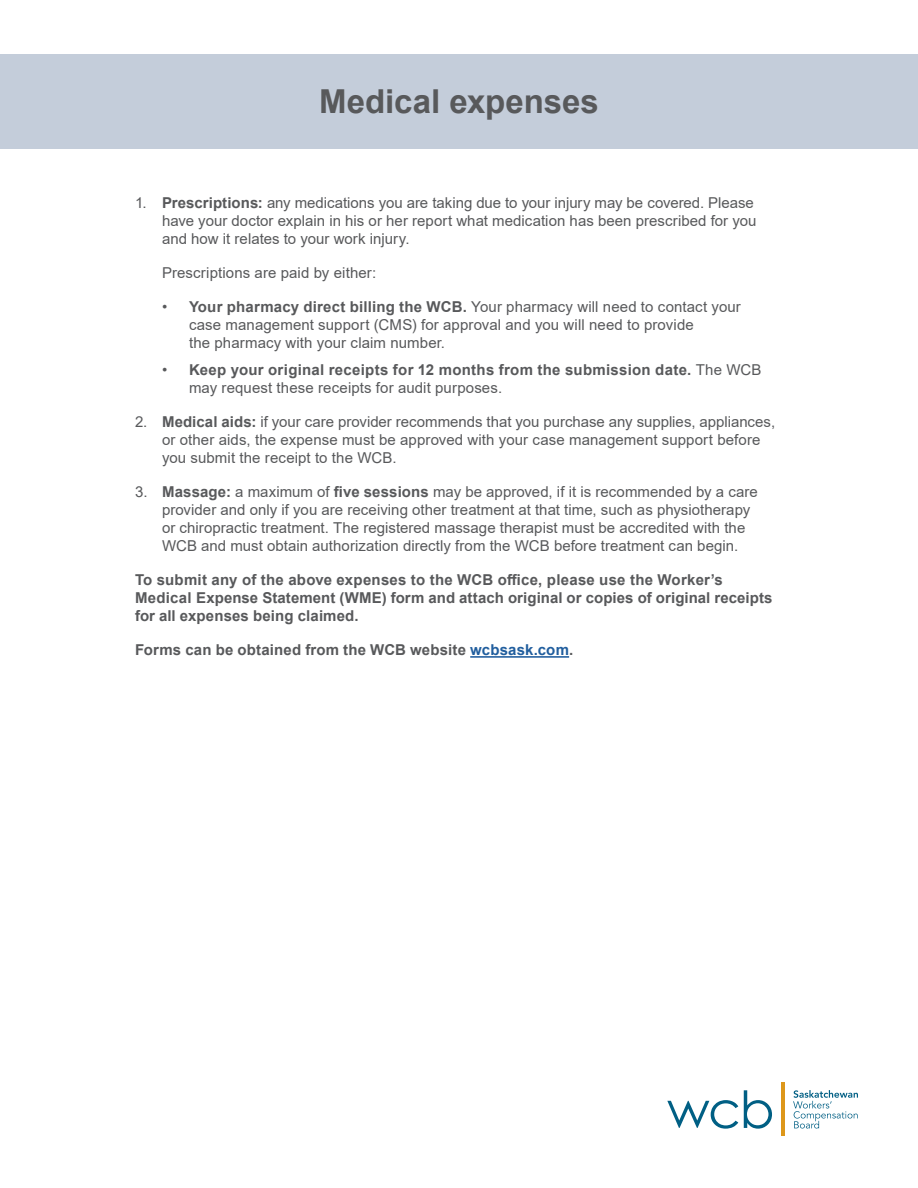
<style>
.page{position:relative;width:918px;height:1188px;background:#fff}
.page>*{position:absolute;margin:0;border:0;box-sizing:border-box;transform-origin:0 0}
.t1{font:700 33px "Arial";letter-spacing:-.005em;color:#58595b}
.Body_Copy{font:15px/18px "Arial";letter-spacing:.005em;color:#58595b}
.Body_Copy-2{font:700 15px/18px "Arial";letter-spacing:.01em;color:#58595b}
.s1{font-weight:700}
.s2{font-weight:400}
.s3{color:#215e9e}
</style>
<div class="page">
<svg style="left:667px;top:1100px;width:71px;height:29px"></svg>
<svg style="left:744px;top:1090px;width:28px;height:39px"></svg>
<svg style="left:793px;top:1090px;width:65px;height:39px"></svg>
<hr style="left:781px;top:1082px;width:3px;height:54px;background:#dd971a">
<div style="left:0;top:54px;width:918px;height:94px;background:#c4cdda"></div>
<hr style="left:470px;top:656px;width:99px;height:2px;background:#215e9e">
<p class="t1" style="left:319px;top:78px;width:281px">Medical expenses</p>
<p class="Body_Copy" style="left:162px;top:194px;width:596px;text-indent:-27px">1. <span class="s1">Prescriptions:</span> any medications you are taking due to your injury may be covered. Please have your doctor explain in his or her report what medication has been prescribed for you and how it relates to your work injury.</p>
<p class="Body_Copy" style="left:162px;top:264px;width:216px">Prescriptions are paid by either:</p>
<p class="Body_Copy" style="left:189px;top:298px;width:553px;text-indent:-27px">• <span class="s1">Your pharmacy direct billing the WCB.</span> Your pharmacy will need to contact your case management support (CMS) for approval and you will need to provide<br>the pharmacy with your claim number.</p>
<p class="Body_Copy-2" style="left:189px;top:360px;width:574px;text-indent:-27px"><span class="s2">•</span> Keep your original receipts for 12 months from the submission date. <span class="s2">The WCB may request these receipts for audit purposes.</span></p>
<p class="Body_Copy" style="left:162px;top:412px;width:615px;text-indent:-27px">2. <span class="s1">Medical aids:</span> if your care provider recommends that you purchase any supplies, appliances, or other aids, the expense must be approved with your case management support before you submit the receipt to the WCB.</p>
<p class="Body_Copy" style="left:162px;top:483px;width:598px;text-indent:-27px">3. <span class="s1">Massage:</span> a maximum of <span class="s1">five sessions</span> may be approved, if it is recommended by a care provider and only if you are receiving other treatment at that time, such as physiotherapy or chiropractic treatment. The registered massage therapist must be accredited with the WCB and must obtain authorization directly from the WCB before treatment can begin.</p>
<p class="Body_Copy-2" style="left:135px;top:571px;width:639px">To submit any of the above expenses to the WCB office, please use the Worker’s<br>Medical Expense Statement (WME) form and attach original or copies of original receipts for all expenses being claimed.</p>
<p class="Body_Copy-2" style="left:135px;top:641px;width:440px">Forms can be obtained from the WCB website <span class="s3">wcbsask.com</span>.</p>
</div>
